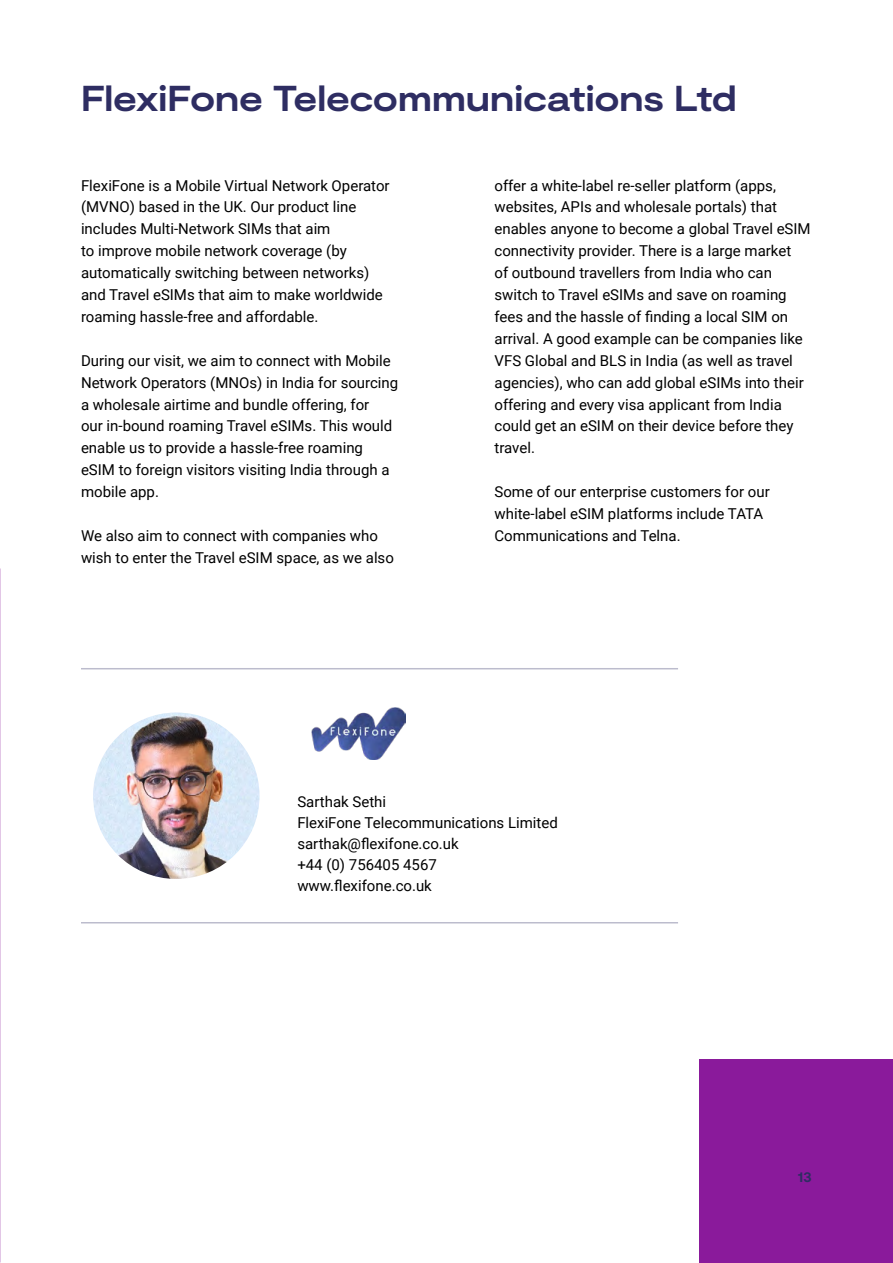
<style>
.page{position:relative;width:893px;height:1263px;background:#fff}
.page>*{position:absolute;margin:0;border:0;box-sizing:border-box;transform-origin:0 0}
.t1{font:700 expanded 36px "Moderat";letter-spacing:-.005em;color:#2e2d62}
.t2{font:15px/21.9px "Roboto";color:#000}
.t3{font:700 15px "Moderat";color:#2e2d62}
</style>
<div class="page">
<div style="left:699px;top:1059px;width:194px;height:204px;background:#8a1a9b"></div>
<hr style="left:81px;top:668px;width:597px;height:1px;background:#bcbccd">
<hr style="left:81px;top:922px;width:597px;height:1px;background:#bcbccd">
<img style="left:93px;top:712px;width:167px;height:167px;border-radius:83px">
<img style="left:311px;top:707px;width:95px;height:52px">
<h1 class="t1" style="left:81px;top:77px;width:657px">FlexiFone Telecommunications Ltd</h1>
<p class="t2" style="left:81px;top:174px;width:310px">FlexiFone is a Mobile Virtual Network Operator (MVNO) based in the UK. Our product line includes Multi-Network SIMs that aim<br>to improve mobile network coverage (by automatically switching between networks) and Travel eSIMs that aim to make worldwide roaming hassle-free and affordable.</p>
<p class="t2" style="left:81px;top:349px;width:319px">During our visit, we aim to connect with Mobile Network Operators (MNOs) in India for sourcing a wholesale airtime and bundle offering, for<br>our in-bound roaming Travel eSIMs. This would enable us to provide a hassle-free roaming eSIM to foreign visitors visiting India through a mobile app.</p>
<p class="t2" style="left:81px;top:524px;width:314px">We also aim to connect with companies who wish to enter the Travel eSIM space, as we also</p>
<p class="t2" style="left:494px;top:174px;width:318px">offer a white-label re-seller platform (apps, websites, APIs and wholesale portals) that enables anyone to become a global Travel eSIM connectivity provider. There is a large market<br>of outbound travellers from India who can switch to Travel eSIMs and save on roaming fees and the hassle of finding a local SIM on arrival. A good example can be companies like VFS Global and BLS in India (as well as travel agencies), who can add global eSIMs into their offering and every visa applicant from India could get an eSIM on their device before they travel.</p>
<p class="t2" style="left:494px;top:480px;width:277px">Some of our enterprise customers for our white-label eSIM platforms include TATA<br>Communications and Telna.</p>
<p class="t2" style="left:297px;top:790px;width:262px;line-height:21px">Sarthak Sethi<br>FlexiFone Telecommunications Limited sarthak@flexifone.co.uk<br>+44 (0) 756405 4567 www.flexifone.co.uk</p>
<p class="t3" style="left:797px;top:1168px;width:16px">13</p>
</div>
